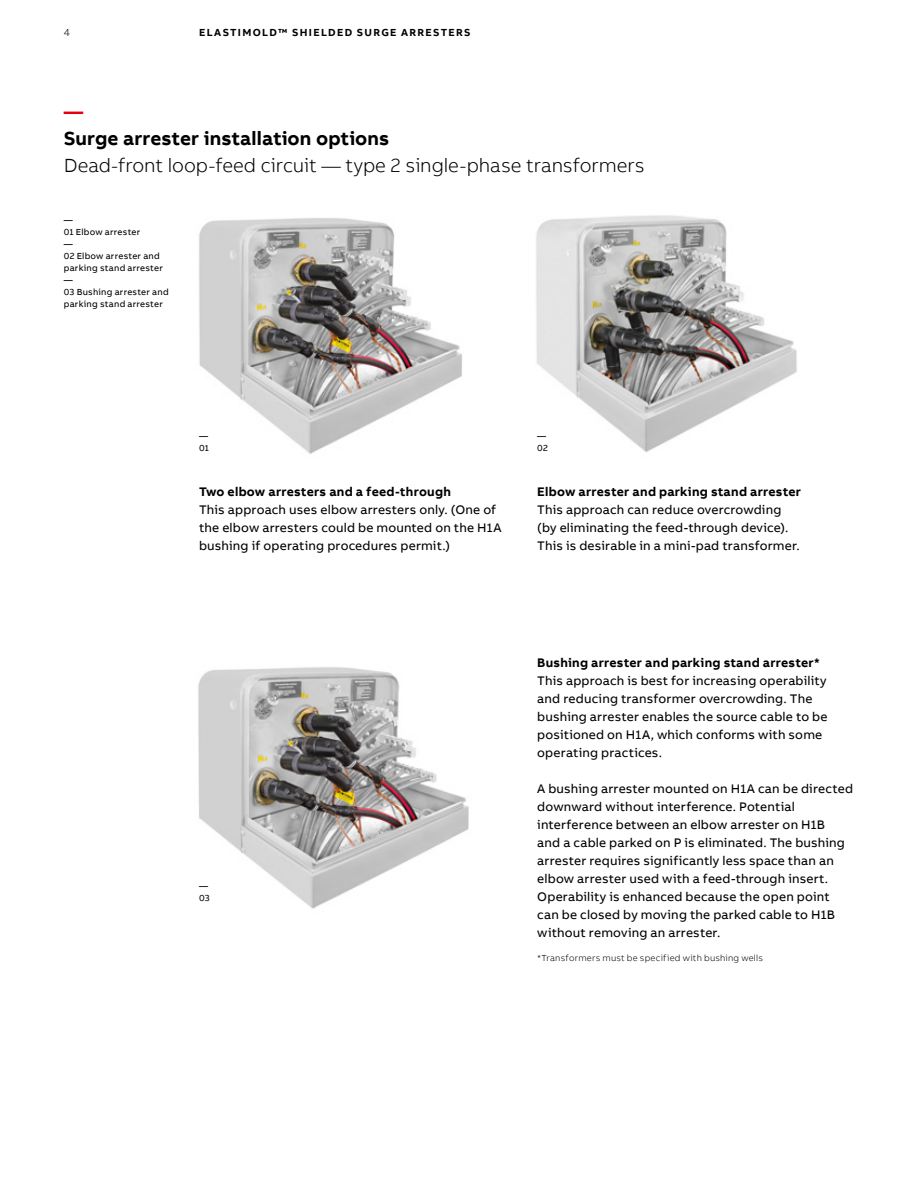
<style>
.page{position:relative;width:918px;height:1188px;background:#fff}
.page>*{position:absolute;margin:0;border:0;box-sizing:border-box;transform-origin:0 0}
.t1{font:300 19.5px "AB Bvoice";letter-spacing:-.005em;color:#000}
.t2{font:700 19.5px "AB Bvoice";letter-spacing:.005em;color:#000}
.t3{font:700 19.5px "AB Bvoice";color:#e30015}
.t4{font:12.75px/18px "AB Bvoice";letter-spacing:.015em;color:#000}
.t5{font:700 12.75px "AB Bvoice";letter-spacing:.02em;color:#000}
.t6{font:700 10.5px "AB Bvoice";letter-spacing:.13em;color:#000}
.t7{font:300 10.5px "AB Bvoice";color:#000}
.t8{font:9px/12px "AB Bvoice";letter-spacing:.025em;color:#000}
.t9{font:300 9px "AB Bvoice";letter-spacing:.025em;color:#000}
</style>
<div class="page">
<img style="left:199px;top:218px;width:263px;height:236px">
<img style="left:198px;top:667px;width:271px;height:242px">
<img style="left:536px;top:215px;width:261px;height:237px">
<p class="t7" style="left:64px;top:26px;width:8px">4</p>
<p class="t6" style="left:199px;top:25px;width:273px">ELASTIMOLD™ SHIELDED SURGE ARRESTERS</p>
<h1 class="t3" style="left:64px;top:99px;width:21px">—</h1>
<h1 class="t2" style="left:64px;top:126px;width:327px">Surge arrester installation options</h1>
<h1 class="t1" style="left:64px;top:154px;width:583px">Dead-front loop-feed circuit — type 2 single-phase transformers</h1>
<p class="t8" style="left:64px;top:214px;width:106px">—<br>01 Elbow arrester<br>—<br>02 Elbow arrester and parking stand arrester —<br>03 Bushing arrester and parking stand arrester</p>
<p class="t8" style="left:199px;top:430px;width:11px">—<br>01</p>
<p class="t8" style="left:537px;top:430px;width:12px">—<br>02</p>
<p class="t5" style="left:199px;top:483px;width:253px">Two elbow arresters and a feed-through</p>
<p class="t4" style="left:199px;top:501px;width:304px">This approach uses elbow arresters only. (One of the elbow arresters could be mounted on the H1A bushing if operating procedures permit.)</p>
<p class="t5" style="left:537px;top:483px;width:265px">Elbow arrester and parking stand arrester</p>
<p class="t4" style="left:537px;top:501px;width:264px">This approach can reduce overcrowding (by eliminating the feed-through device).<br>This is desirable in a mini-pad transformer.</p>
<p class="t8" style="left:199px;top:880px;width:12px">—<br>03</p>
<p class="t5" style="left:537px;top:654px;width:284px">Bushing arrester and parking stand arrester*</p>
<p class="t4" style="left:537px;top:672px;width:292px">This approach is best for increasing operability and reducing transformer overcrowding. The bushing arrester enables the source cable to be positioned on H1A, which conforms with some operating practices.</p>
<p class="t4" style="left:537px;top:780px;width:317px">A bushing arrester mounted on H1A can be directed downward without interference. Potential interference between an elbow arrester on H1B<br>and a cable parked on P is eliminated. The bushing arrester requires significantly less space than an elbow arrester used with a feed-through insert.<br>Operability is enhanced because the open point can be closed by moving the parked cable to H1B without removing an arrester.</p>
<p class="t9" style="left:537px;top:952px;width:227px">*Transformers must be specified with bushing wells</p>
</div>
